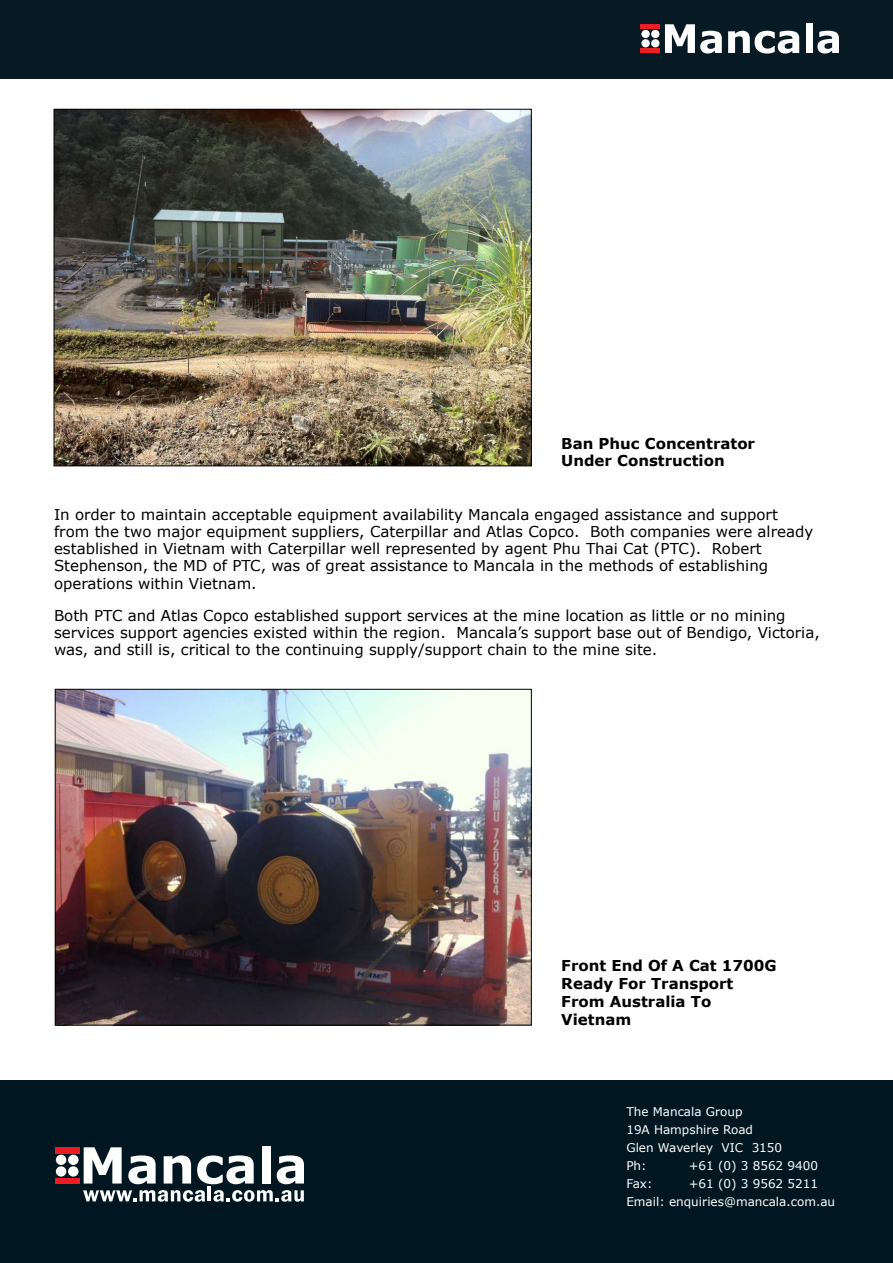
<style>
.page{position:relative;width:893px;height:1263px;background:#fff}
.page>*{position:absolute;margin:0;border:0;box-sizing:border-box;transform-origin:0 0}
.t1{font:15px/17.2px "Verdana";color:#000}
.t2{font:700 15px/18px "Verdana";color:#000}
.t3{font:12px/18px "Verdana";color:#fff}
</style>
<div class="page">
<img style="left:56px;top:111px;width:474px;height:353px">
<div style="left:0;top:0;width:893px;height:79px;background:#071923"></div>
<svg style="left:665px;top:24px;width:57px;height:30px"></svg>
<svg style="left:728px;top:31px;width:71px;height:23px"></svg>
<div style="left:806px;top:23px;width:6px;height:30px;background:#fff"></div>
<svg style="left:817px;top:31px;width:22px;height:23px"></svg>
<div style="left:641px;top:24px;width:19px;height:5px;background:#ed1d24"></div>
<div style="left:641px;top:48px;width:19px;height:5px;background:#ed1d24"></div>
<div style="left:651px;top:39px;width:8px;height:8px;background:#fff;border-radius:50%"></div>
<div style="left:641px;top:39px;width:9px;height:8px;background:#fff;border-radius:50%"></div>
<div style="left:651px;top:30px;width:8px;height:8px;background:#fff;border-radius:50%"></div>
<div style="left:641px;top:30px;width:9px;height:8px;background:#fff;border-radius:50%"></div>
<div style="left:0;top:1081px;width:893px;height:182px;background:#001721"></div>
<div style="left:55px;top:1147px;width:24px;height:6px;background:#ed1c24"></div>
<div style="left:55px;top:1178px;width:24px;height:5px;background:#ed1c24"></div>
<div style="left:68px;top:1166px;width:11px;height:10px;background:#fff;border-radius:50%"></div>
<div style="left:56px;top:1166px;width:10px;height:10px;background:#fff;border-radius:50%"></div>
<div style="left:68px;top:1155px;width:11px;height:10px;background:#fff;border-radius:50%"></div>
<div style="left:56px;top:1155px;width:10px;height:10px;background:#fff;border-radius:50%"></div>
<svg style="left:84px;top:1147px;width:38px;height:36px"></svg>
<svg style="left:128px;top:1155px;width:28px;height:29px"></svg>
<svg style="left:164px;top:1155px;width:27px;height:28px"></svg>
<svg style="left:197px;top:1155px;width:57px;height:29px"></svg>
<div style="left:262px;top:1146px;width:8px;height:37px;background:#fff"></div>
<svg style="left:277px;top:1155px;width:27px;height:29px"></svg>
<svg style="left:83px;top:1190px;width:122px;height:12px"></svg>
<hr style="left:208px;top:1186px;width:3px;height:15px;background:#fff">
<svg style="left:213px;top:1190px;width:91px;height:12px"></svg>
<img style="left:57px;top:691px;width:473px;height:332px">
<div style="left:55px;top:689px;width:477px;height:336px;border:1px solid #000"></div>
<p class="t2" style="left:561px;top:435px;width:195px;line-height:17.2px">Ban Phuc Concentrator<br>Under Construction</p>
<p class="t1" style="left:54px;top:505px;width:761px">In order to maintain acceptable equipment availability Mancala engaged assistance and support from the two major equipment suppliers, Caterpillar and Atlas Copco. Both companies were already established in Vietnam with Caterpillar well represented by agent Phu Thai Cat (PTC). Robert Stephenson, the MD of PTC, was of great assistance to Mancala in the methods of establishing operations within Vietnam.</p>
<p class="t1" style="left:54px;top:607px;width:767px">Both PTC and Atlas Copco established support services at the mine location as little or no mining services support agencies existed within the region. Mancala’s support base out of Bendigo, Victoria, was, and still is, critical to the continuing supply/support chain to the mine site.</p>
<p class="t2" style="left:561px;top:957px;width:217px">Front End Of A Cat 1700G<br>Ready For Transport<br>From Australia To<br>Vietnam</p>
<p class="t3" style="left:626px;top:1102px;width:157px">The Mancala Group<br>19A Hampshire Road<br>Glen Waverley VIC 3150<br>Ph:</p>
<p class="t3" style="left:689px;top:1156px;width:131px">+61 (0) 3 8562 9400</p>
<p class="t3" style="left:626px;top:1174px;width:210px;text-indent:62px">+61 (0) 3 9562 5211<br>Email: enquiries@mancala.com.au</p>
<p class="t3" style="left:626px;top:1174px;width:28px">Fax:</p>
</div>
